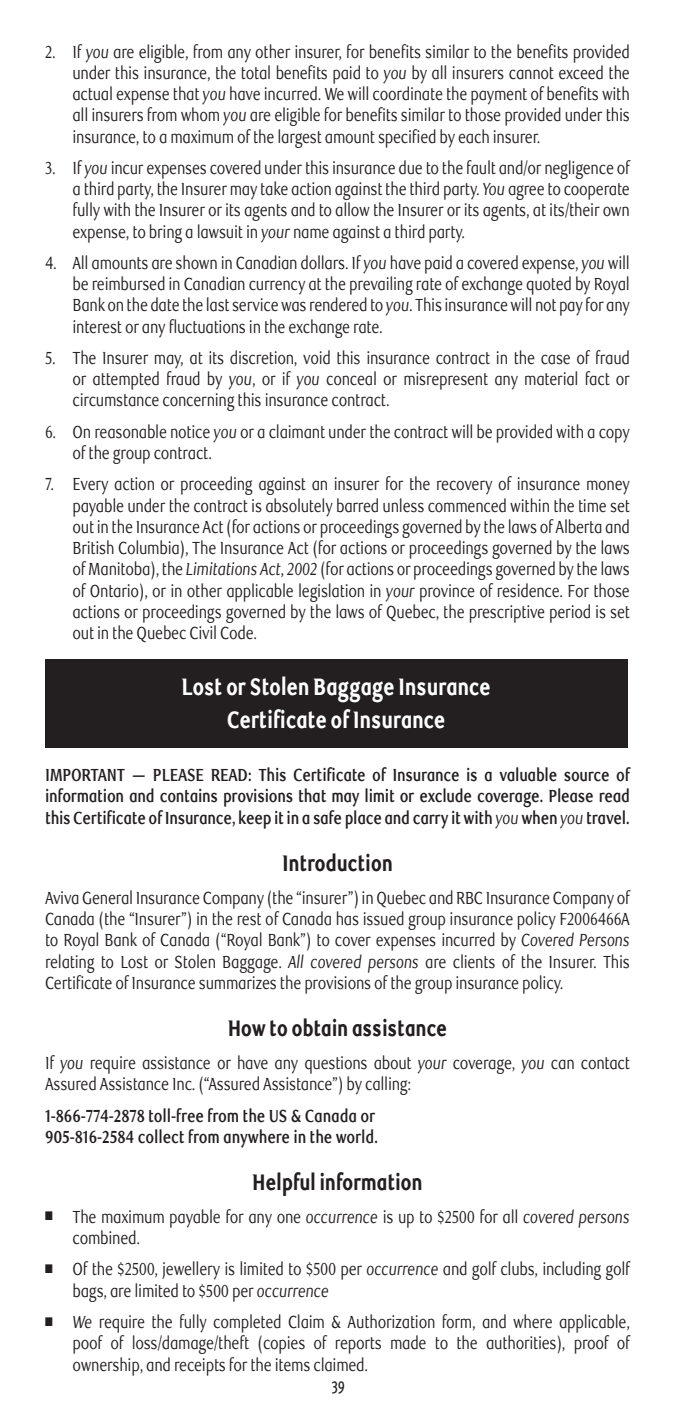
<style>
.page{position:relative;width:675px;height:1418px;background:#fff}
.page>*{position:absolute;margin:0;border:0;box-sizing:border-box;transform-origin:0 0}
.headings{font:800 23.75px/32.5px "RBC Text";letter-spacing:-.02em;color:#fff;text-align:center;scale:.8 1}
.subheads{font:800 22.5px "RBC Text";letter-spacing:-.02em;color:#231f20;scale:.8 1}
.main_body_copy{font:17.5px/21.2px "RBC Text";letter-spacing:-.02em;color:#231f20;text-align:justify;scale:.8 1}
.main_body_copy-2{font:700 17.5px/21.2px "RBC Text";letter-spacing:-.01em;color:#231f20;text-align:justify;scale:.8 1}
.t1{font:17.5px "Meta Cond Medium LF";color:#231f20;scale:.8 1}
.s1{font-style:italic}
.s2{font-weight:400;font-style:italic}
</style>
<div class="page">
<div style="left:45px;top:659px;width:583px;height:88px;background:#231f20"></div>
<p class="main_body_copy" style="left:72px;top:41px;width:698px;text-indent:-28px">2. If <span class="s1">you</span> are eligible, from any other insurer, for benefits similar to the benefits provided under this insurance, the total benefits paid to <span class="s1">you</span> by all insurers cannot exceed the actual expense that <span class="s1">you</span> have incurred. We will coordinate the payment of benefits with all insurers from whom <span class="s1">you</span> are eligible for benefits similar to those provided under this insurance, to a maximum of the largest amount specified by each insurer.</p>
<p class="main_body_copy" style="left:72px;top:158px;width:698px;text-indent:-28px">3. If <span class="s1">you</span> incur expenses covered under this insurance due to the fault and/or negligence of a third party, the Insurer may take action against the third party. <span class="s1">You</span> agree to cooperate fully with the Insurer or its agents and to allow the Insurer or its agents, at its/their own expense, to bring a lawsuit in <span class="s1">your</span> name against a third party.</p>
<p class="main_body_copy" style="left:72px;top:253px;width:698px;text-indent:-28px">4. All amounts are shown in Canadian dollars. If <span class="s1">you</span> have paid a covered expense, <span class="s1">you</span> will be reimbursed in Canadian currency at the prevailing rate of exchange quoted by Royal Bank on the date the last service was rendered to <span class="s1">you</span>. This insurance will not pay for any interest or any fluctuations in the exchange rate.</p>
<p class="main_body_copy" style="left:72px;top:348px;width:698px;text-indent:-28px">5. The Insurer may, at its discretion, void this insurance contract in the case of fraud or attempted fraud by <span class="s1">you</span>, or if <span class="s1">you</span> conceal or misrepresent any material fact or circumstance concerning this insurance contract.</p>
<p class="main_body_copy" style="left:72px;top:421px;width:698px;text-indent:-28px">6. On reasonable notice <span class="s1">you</span> or a claimant under the contract will be provided with a copy of the group contract.</p>
<p class="main_body_copy" style="left:72px;top:474px;width:698px;text-indent:-28px">7. Every action or proceeding against an insurer for the recovery of insurance money payable under the contract is absolutely barred unless commenced within the time set out in the Insurance Act (for actions or proceedings governed by the laws of Alberta and British Columbia), The Insurance Act (for actions or proceedings governed by the laws of Manitoba), the <span class="s1">Limitations Act, 2002</span> (for actions or proceedings governed by the laws of Ontario), or in other applicable legislation in <span class="s1">your</span> province of residence. For those actions or proceedings governed by the laws of Quebec, the prescriptive period is set out in the Quebec Civil Code.</p>
<p class="headings" style="left:182px;top:671px;width:388px">Lost or Stolen Baggage Insurance<br>Certificate of Insurance</p>
<p class="main_body_copy-2" style="left:45px;top:765px;width:733px">IMPORTANT — PLEASE READ: This Certificate of Insurance is a valuable source of information and contains provisions that may limit or exclude coverage. Please read this Certificate of Insurance, keep it in a safe place and carry it with <span class="s2">you</span> when <span class="s2">you</span> travel.</p>
<p class="subheads" style="left:282px;top:849px;width:140px">Introduction</p>
<p class="main_body_copy" style="left:45px;top:887px;width:733px">Aviva General Insurance Company (the “insurer”) in Quebec and RBC Insurance Company of Canada (the “Insurer”) in the rest of Canada has issued group insurance policy F2006466A to Royal Bank of Canada (“Royal Bank”) to cover expenses incurred by <span class="s1">Covered Persons </span>relating to Lost or Stolen Baggage. <span class="s1">All covered persons</span> are clients of the Insurer. This Certificate of Insurance summarizes the provisions of the group insurance policy.</p>
<p class="subheads" style="left:228px;top:1015px;width:276px">How to obtain assistance</p>
<p class="main_body_copy" style="left:45px;top:1052px;width:733px">If <span class="s1">you</span> require assistance or have any questions about <span class="s1">your</span> coverage, <span class="s1">you</span> can contact<br>Assured Assistance Inc. (“Assured Assistance”) by calling:</p>
<p class="main_body_copy-2" style="left:45px;top:1105px;width:414px">1-866-774-2878 toll-free from the US &amp; Canada or</p>
<p class="main_body_copy-2" style="left:45px;top:1126px;width:418px">905-816-2584 collect from anywhere in the world.</p>
<p class="subheads" style="left:252px;top:1168px;width:215px">Helpful information</p>
<p class="main_body_copy" style="left:72px;top:1206px;width:698px;text-indent:-28px">■ The maximum payable for any one <span class="s1">occurrence</span> is up to $2500 for all <span class="s1">covered persons </span>combined.</p>
<p class="main_body_copy" style="left:72px;top:1259px;width:698px;text-indent:-28px">■ Of the $2500, jewellery is limited to $500 per <span class="s1">occurrence</span> and golf clubs, including golf bags, are limited to $500 per <span class="s1">occurrence</span></p>
<p class="main_body_copy" style="left:72px;top:1311px;width:698px;text-indent:-28px">■ <span class="s1">We</span> require the fully completed Claim &amp; Authorization form, and where applicable, poof of loss/damage/theft (copies of reports made to the authorities), proof of ownership, and receipts for the items claimed.</p>
<p class="t1" style="left:331px;top:1376px;width:19px">39</p>
</div>
